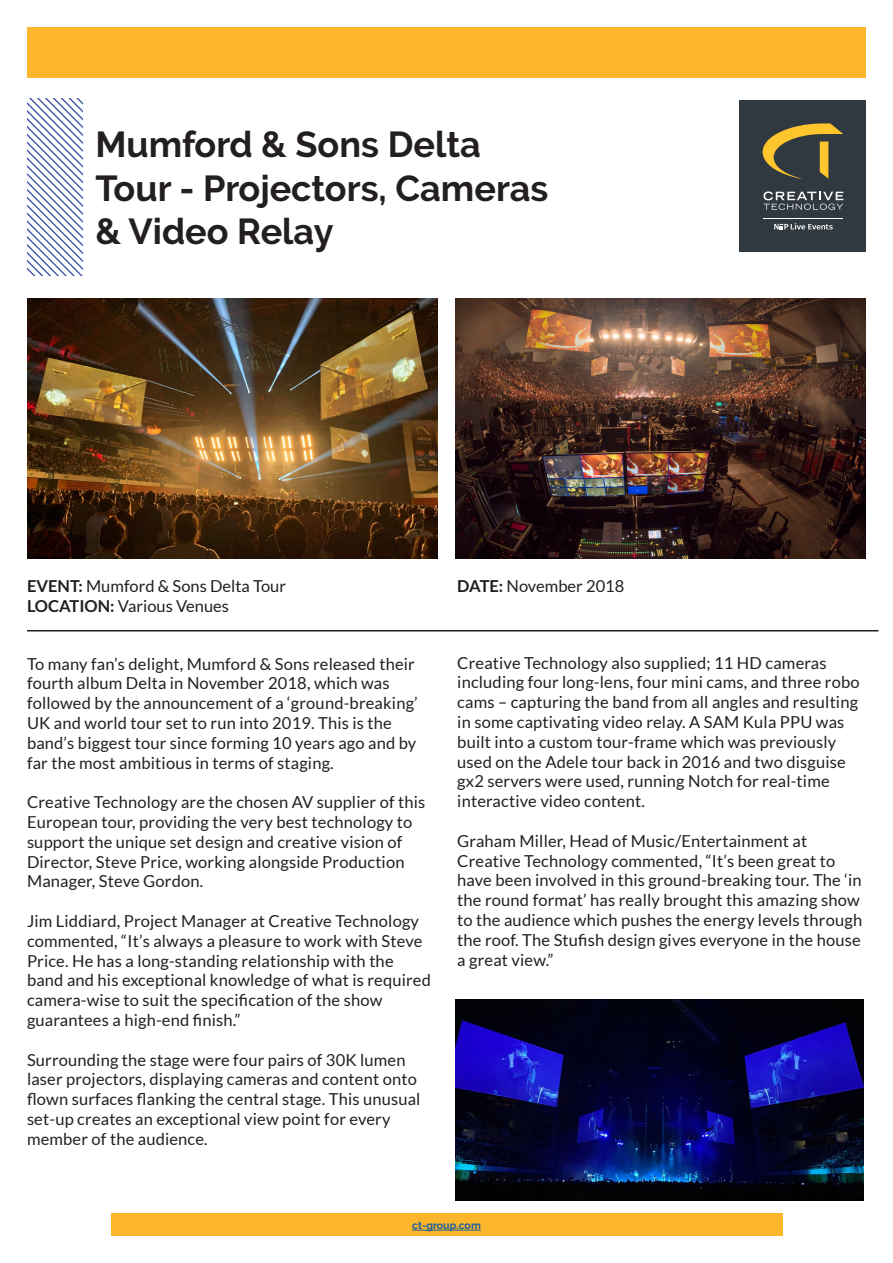
<style>
.page{position:relative;width:893px;height:1263px;background:#fff}
.page>*{position:absolute;margin:0;border:0;box-sizing:border-box;transform-origin:0 0}
.t1{font:700 36px/43.2px "Raleway";color:#231f20}
.t2{font:16.5px/19.8px "Lato";letter-spacing:.01em;color:#231f20}
.t3{font:700 10.5px "Raleway";color:#175d9e}
.s1{font-weight:700}
</style>
<div class="page">
<svg style="left:27px;top:98px;width:56px;height:177px"></svg>
<div style="left:27px;top:27px;width:839px;height:50px;background:#fcb62c"></div>
<div style="left:111px;top:1213px;width:671px;height:23px;background:#fcb62c"></div>
<img style="left:28px;top:299px;width:409px;height:260px">
<img style="left:455px;top:299px;width:411px;height:260px">
<img style="left:455px;top:999px;width:408px;height:201px">
<hr style="left:27px;top:630px;width:851px;height:1px;background:#231f20">
<div style="left:740px;top:101px;width:126px;height:151px;background:#313940"></div>
<svg style="left:763px;top:191px;width:80px;height:19px"></svg>
<hr style="left:763px;top:218px;width:80px;height:1px;background:#fff">
<svg style="left:774px;top:223px;width:59px;height:6px"></svg>
<svg style="left:763px;top:123px;width:80px;height:56px"></svg>
<hr style="left:412px;top:1230px;width:69px;height:1px;background:#175d9e">
<p class="t1" style="left:95px;top:123px;width:454px">Mumford &amp; Sons Delta<br>Tour - Projectors, Cameras &amp; Video Relay</p>
<p class="t2" style="left:27px;top:576px;width:261px"><span class="s1">EVENT:</span> Mumford &amp; Sons Delta Tour</p>
<p class="t2" style="left:27px;top:596px;width:204px"><span class="s1">LOCATION:</span> Various Venues</p>
<p class="t2" style="left:27px;top:654px;width:392px">To many fan’s delight, Mumford &amp; Sons released their fourth album Delta in November 2018, which was followed by the announcement of a ‘ground-breaking’ UK and world tour set to run into 2019. This is the band’s biggest tour since forming 10 years ago and by far the most ambitious in terms of staging.</p>
<p class="t2" style="left:27px;top:792px;width:400px">Creative Technology are the chosen AV supplier of this European tour, providing the very best technology to support the unique set design and creative vision of Director, Steve Price, working alongside Production Manager, Steve Gordon.</p>
<p class="t2" style="left:27px;top:911px;width:405px">Jim Liddiard, Project Manager at Creative Technology commented, “It’s always a pleasure to work with Steve Price. He has a long-standing relationship with the band and his exceptional knowledge of what is required camera-wise to suit the specification of the show guarantees a high-end finish.”</p>
<p class="t2" style="left:27px;top:1050px;width:395px">Surrounding the stage were four pairs of 30K lumen laser projectors, displaying cameras and content onto flown surfaces flanking the central stage. This unusual set-up creates an exceptional view point for every member of the audience.</p>
<p class="t2" style="left:457px;top:576px;width:169px"><span class="s1">DATE:</span> November 2018</p>
<p class="t2" style="left:457px;top:652px;width:404px">Creative Technology also supplied; 11 HD cameras including four long-lens, four mini cams, and three robo cams – capturing the band from all angles and resulting in some captivating video relay. A SAM Kula PPU was built into a custom tour-frame which was previously used on the Adele tour back in 2016 and two disguise gx2 servers were used, running Notch for real-time interactive video content.</p>
<p class="t2" style="left:457px;top:831px;width:406px">Graham Miller, Head of Music/Entertainment at Creative Technology commented, “It’s been great to have been involved in this ground-breaking tour. The ‘in the round format’ has really brought this amazing show to the audience which pushes the energy levels through the roof. The Stufish design gives everyone in the house a great view.”</p>
<p class="t3" style="left:412px;top:1219px;width:70px">ct-group.com</p>
</div>
